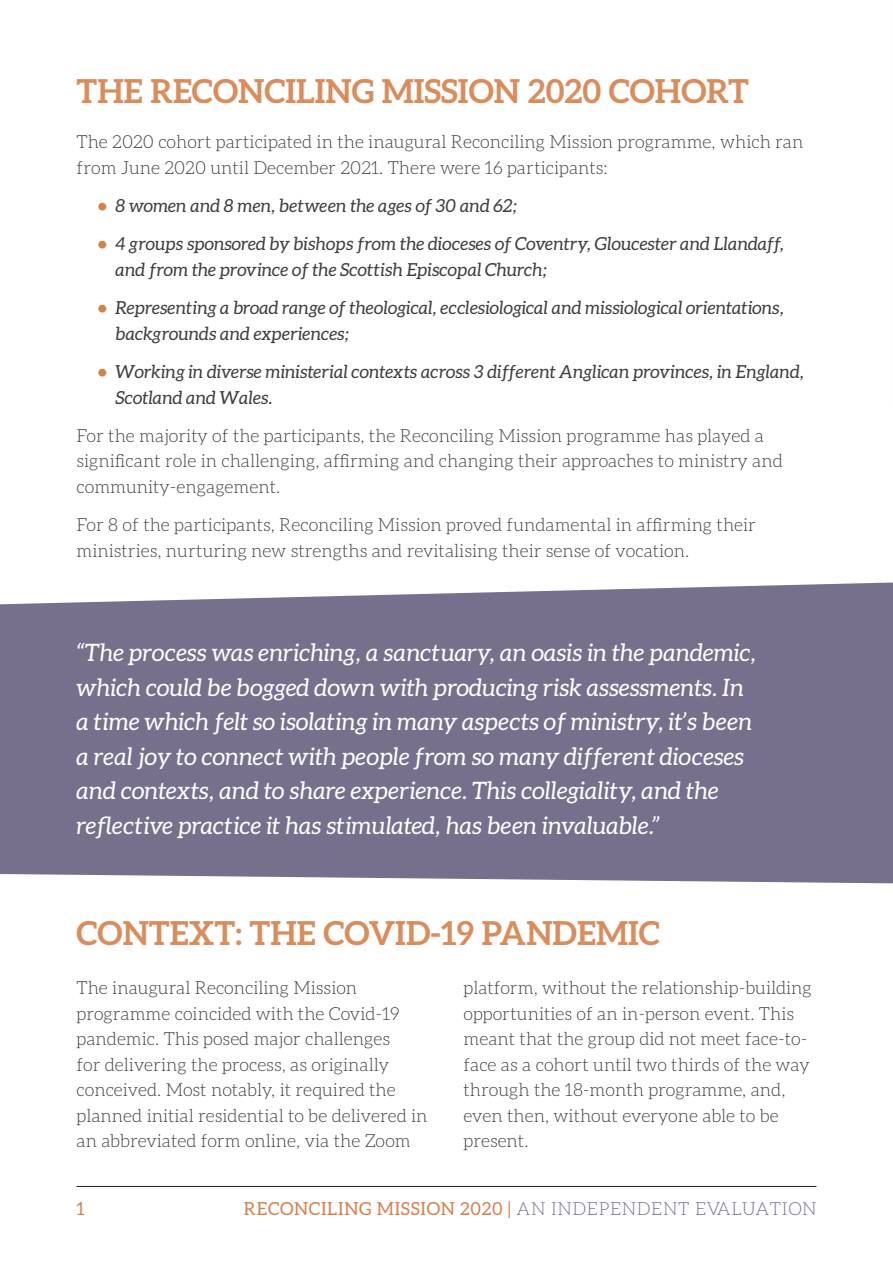
<style>
.page{position:relative;width:893px;height:1263px;background:#fff}
.page>*{position:absolute;margin:0;border:0;box-sizing:border-box;transform-origin:0 0}
.Body_Copy{font:700 33px "Aleo";color:#d98c5c}
.Body_Copy-2{font:italic 24px/34.5px "Aleo";color:#fff}
.Body_Copy-3{font:300 18px/25.5px "Aleo";color:#3e3e3f}
.Body_Copy-4{font:italic 18px/25.5px "Aleo";color:#3e3e3f}
.Body_Copy-5{font:18px "Aleo";letter-spacing:.04em;color:#d5814d}
.s1{font-weight:700;font-style:normal;color:#d5814d}
.s2{font-weight:300;color:#76708d}
</style>
<div class="page">
<div style="left:0;top:582px;width:893px;height:301px;background:#76708d"></div>
<hr style="left:77px;top:1186px;width:739px;height:1px;background:#231f20">
<p class="Body_Copy" style="left:77px;top:72px;width:674px">THE RECONCILING MISSION 2020 COHORT</p>
<p class="Body_Copy-3" style="left:77px;top:129px;width:728px">The 2020 cohort participated in the inaugural Reconciling Mission programme, which ran from June 2020 until December 2021. There were 16 participants:</p>
<p class="Body_Copy-4" style="left:98px;top:193px;width:420px"><span class="s1">•</span> 8 women and 8 men, between the ages of 30 and 62;</p>
<p class="Body_Copy-4" style="left:116px;top:231px;width:670px;text-indent:-17px"><span class="s1">•</span> 4 groups sponsored by bishops from the dioceses of Coventry, Gloucester and Llandaff, and from the province of the Scottish Episcopal Church;</p>
<p class="Body_Copy-4" style="left:116px;top:295px;width:670px;text-indent:-17px"><span class="s1">•</span> Representing a broad range of theological, ecclesiological and missiological orientations, backgrounds and experiences;</p>
<p class="Body_Copy-4" style="left:116px;top:359px;width:690px;text-indent:-17px"><span class="s1">•</span> Working in diverse ministerial contexts across 3 different Anglican provinces, in England,<br>Scotland and Wales.</p>
<p class="Body_Copy-3" style="left:77px;top:423px;width:708px">For the majority of the participants, the Reconciling Mission programme has played a significant role in challenging, affirming and changing their approaches to ministry and community-engagement.</p>
<p class="Body_Copy-3" style="left:77px;top:512px;width:681px">For 8 of the participants, Reconciling Mission proved fundamental in affirming their ministries, nurturing new strengths and revitalising their sense of vocation.</p>
<p class="Body_Copy-2" style="left:77px;top:635px;width:681px">“The process was enriching, a sanctuary, an oasis in the pandemic, which could be bogged down with producing risk assessments. In a time which felt so isolating in many aspects of ministry, it’s been a real joy to connect with people from so many different dioceses and contexts, and to share experience. This collegiality, and the reflective practice it has stimulated, has been invaluable.”</p>
<p class="Body_Copy" style="left:77px;top:914px;width:585px">CONTEXT: THE COVID-19 PANDEMIC</p>
<p class="Body_Copy-3" style="left:77px;top:975px;width:352px">The inaugural Reconciling Mission programme coincided with the Covid-19 pandemic. This posed major challenges<br>for delivering the process, as originally conceived. Most notably, it required the planned initial residential to be delivered in an abbreviated form online, via the Zoom</p>
<p class="Body_Copy-3" style="left:463px;top:975px;width:350px">platform, without the relationship-building opportunities of an in-person event. This meant that the group did not meet face-to&shy;face as a cohort until two thirds of the way through the 18-month programme, and, even then, without everyone able to be present.</p>
<p class="Body_Copy-5" style="left:77px;top:1198px;width:10px">1</p>
<p class="Body_Copy-5" style="left:244px;top:1198px;width:574px">RECONCILING MISSION 2020 | <span class="s2">AN INDEPENDENT EVALUATION</span></p>
</div>
